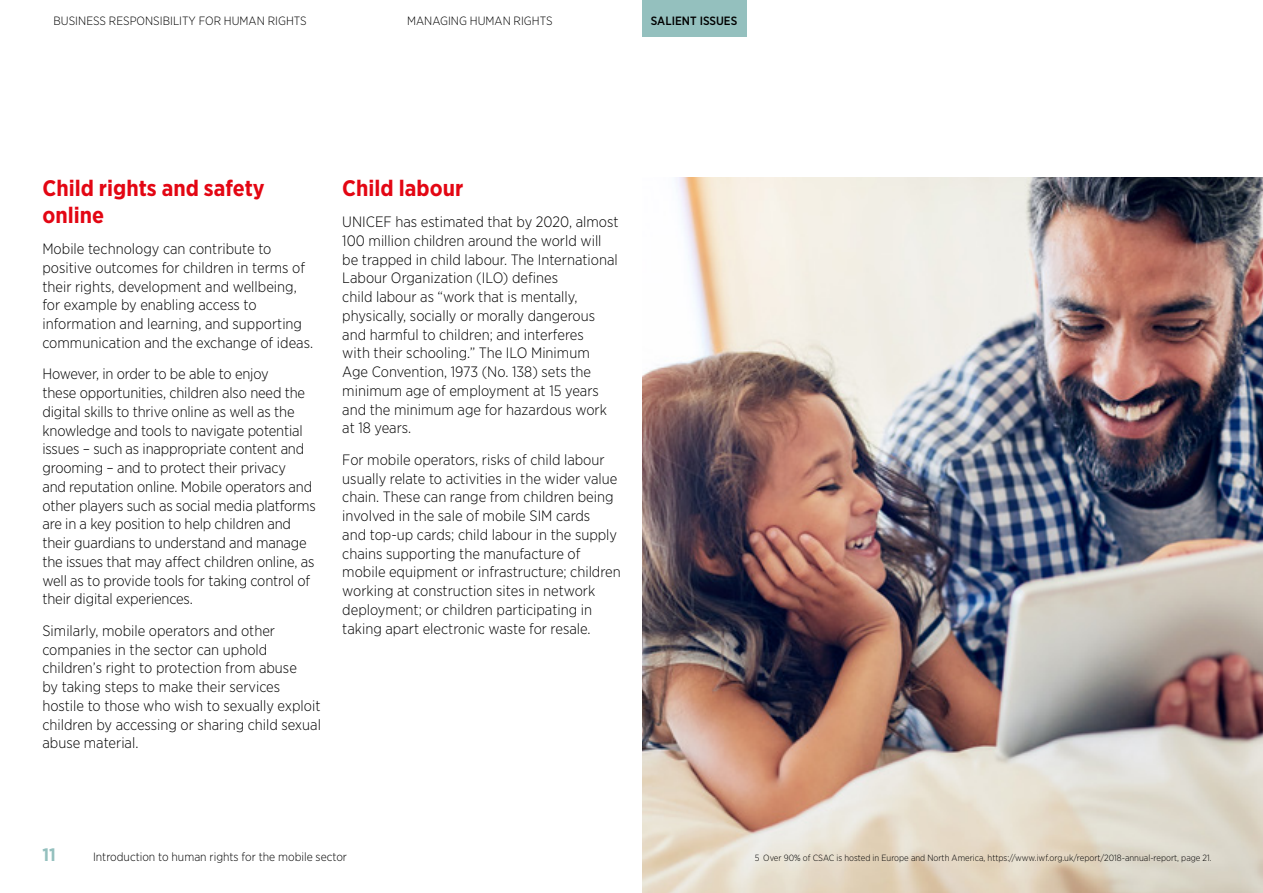
<style>
.page{position:relative;width:1263px;height:893px;background:#fff}
.page>*{position:absolute;margin:0;border:0;box-sizing:border-box;transform-origin:0 0}
.Heading_level_H3{font:700 22.5px/27px "Gotham Narrow";color:#e30613}
.t1{font:700 18px "Gotham Narrow";color:#94c0be}
.Bodycopy{font:300 15px/18.8px "Gotham Narrow";color:#000}
.t2{font:300 12px "Gotham Narrow";color:#000}
.t3{font:500 12px "Gotham Narrow";color:#000}
.Footnotes{font:300 9px "Gotham Narrow";color:#000}
</style>
<div class="page">
<img style="left:642px;top:178px;width:621px;height:715px">
<div style="left:642px;top:0;width:104px;height:36px;background:#94c0be"></div>
<p class="t2" style="left:54px;top:14px;width:255px">BUSINESS RESPONSIBILITY FOR HUMAN RIGHTS</p>
<p class="t2" style="left:407px;top:14px;width:147px">MANAGING HUMAN RIGHTS</p>
<p class="t3" style="left:651px;top:14px;width:88px">SALIENT ISSUES</p>
<p class="Heading_level_H3" style="left:42px;top:174px;width:224px">Child rights and safety online</p>
<p class="Bodycopy" style="left:42px;top:239px;width:272px">Mobile technology can contribute to positive outcomes for children in terms of their rights, development and wellbeing, for example by enabling access to information and learning, and supporting communication and the exchange of ideas.</p>
<p class="Bodycopy" style="left:42px;top:364px;width:275px">However, in order to be able to enjoy<br>these opportunities, children also need the digital skills to thrive online as well as the knowledge and tools to navigate potential issues – such as inappropriate content and grooming – and to protect their privacy<br>and reputation online. Mobile operators and other players such as social media platforms are in a key position to help children and their guardians to understand and manage the issues that may affect children online, as well as to provide tools for taking control of their digital experiences.</p>
<p class="Bodycopy" style="left:42px;top:621px;width:280px">Similarly, mobile operators and other companies in the sector can uphold children’s right to protection from abuse<br>by taking steps to make their services hostile to those who wish to sexually exploit children by accessing or sharing child sexual abuse material.</p>
<p class="Heading_level_H3" style="left:342px;top:174px;width:122px">Child labour</p>
<p class="Bodycopy" style="left:342px;top:212px;width:278px">UNICEF has estimated that by 2020, almost 100 million children around the world will be trapped in child labour. The International Labour Organization (ILO) defines<br>child labour as “work that is mentally, physically, socially or morally dangerous and harmful to children; and interferes<br>with their schooling.” The ILO Minimum Age Convention, 1973 (No. 138) sets the minimum age of employment at 15 years and the minimum age for hazardous work at 18 years.</p>
<p class="Bodycopy" style="left:342px;top:450px;width:280px">For mobile operators, risks of child labour usually relate to activities in the wider value chain. These can range from children being involved in the sale of mobile SIM cards<br>and top-up cards; child labour in the supply chains supporting the manufacture of mobile equipment or infrastructure; children working at construction sites in network deployment; or children participating in taking apart electronic waste for resale.</p>
<p class="t1" style="left:43px;top:843px;width:15px">11</p>
<p class="Footnotes" style="left:755px;top:852px;width:458px">5 Over 90% of CSAC is hosted in Europe and North America, https://www.iwf.org.uk/report/2018-annual-report, page 21.</p>
<p class="t2" style="left:93px;top:849px;width:256px">Introduction to human rights for the mobile sector</p>
</div>
